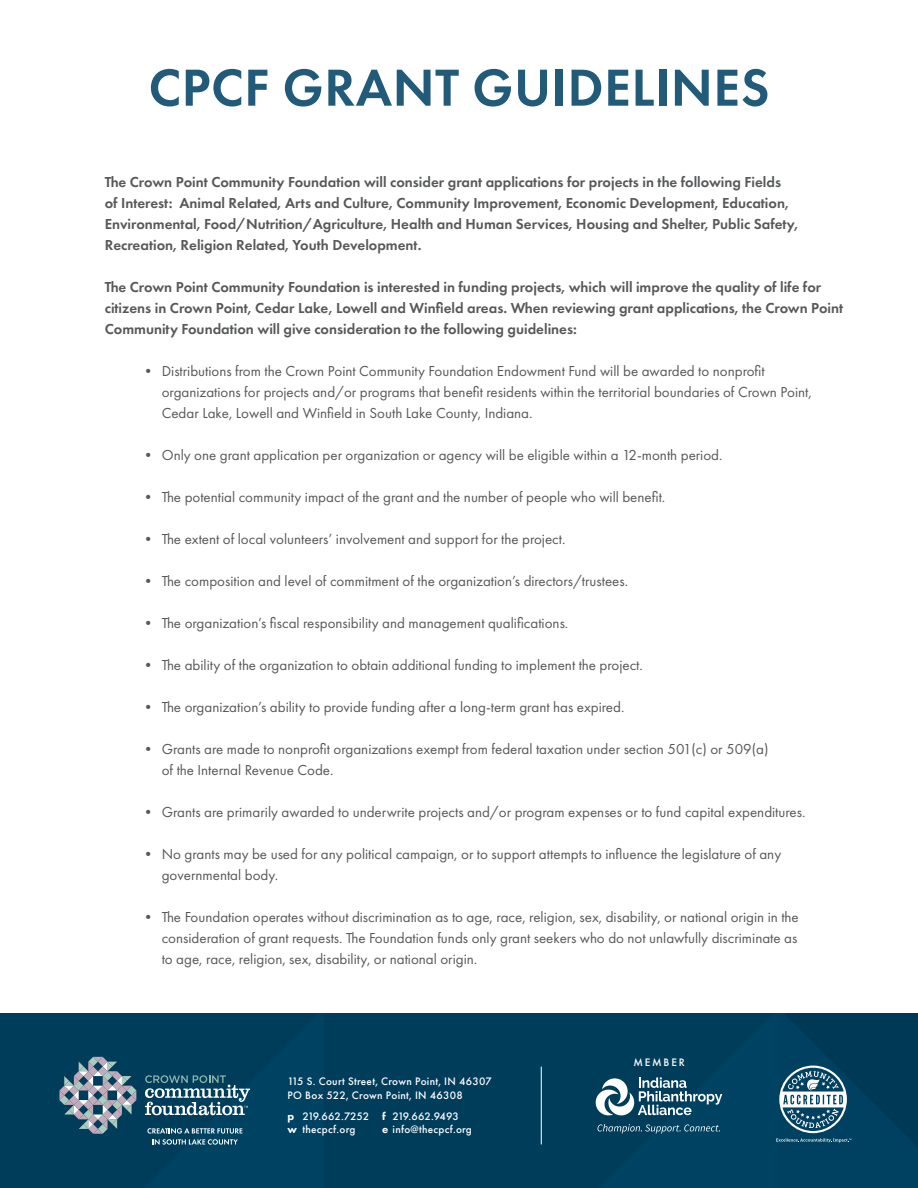
<style>
.page{position:relative;width:918px;height:1188px;background:#fff}
.page>*{position:absolute;margin:0;border:0;box-sizing:border-box;transform-origin:0 0}
.t1{font:600 54px "Futura PT";letter-spacing:.01em;color:#225a79}
.t2{font:15px "Futura PT";color:#57585a}
.t3{font:600 15px/21px "Futura PT";color:#57585a}
.t4{font:500 11.25px "Futura PT";letter-spacing:.025em;color:#fff}
.t5{font:500 11.25px "Futura PT";letter-spacing:-.01em;color:#fff}
.s1{font-weight:800}
</style>
<div class="page">
<div style="left:517px;top:1013px;width:68px;height:175px;background:#003d5b"></div>
<hr style="left:541px;top:1067px;width:1px;height:77px;background:#fff">
<svg style="left:585px;top:1013px;width:333px;height:175px;background:#0f4a67"></svg>
<div style="left:0;top:1013px;width:517px;height:175px;background:#003d5b"></div>
<p class="t1" style="left:149px;top:54px;width:623px">CPCF GRANT GUIDELINES</p>
<p class="t3" style="left:105px;top:171px;width:678px">The Crown Point Community Foundation will consider grant applications for projects in the following Fields</p>
<p class="t3" style="left:105px;top:192px;width:686px">of Interest: Animal Related, Arts and Culture, Community Improvement, Economic Development, Education,</p>
<p class="t3" style="left:105px;top:213px;width:695px">Environmental, Food/Nutrition/Agriculture, Health and Human Services, Housing and Shelter, Public Safety,</p>
<p class="t3" style="left:105px;top:234px;width:318px">Recreation, Religion Related, Youth Development.</p>
<p class="t3" style="left:105px;top:276px;width:740px">The Crown Point Community Foundation is interested in funding projects, which will improve the quality of life for citizens in Crown Point, Cedar Lake, Lowell and Winfield areas. When reviewing grant applications, the Crown Point<br>Community Foundation will give consideration to the following guidelines:</p>
<p class="t2" style="left:141px;top:362px;width:626px">• Distributions from the Crown Point Community Foundation Endowment Fund will be awarded to nonprofit</p>
<p class="t2" style="left:162px;top:383px;width:652px">organizations for projects and/or programs that benefit residents within the territorial boundaries of Crown Point,</p>
<p class="t2" style="left:162px;top:404px;width:372px">Cedar Lake, Lowell and Winfield in South Lake County, Indiana.</p>
<p class="t2" style="left:141px;top:446px;width:583px">• Only one grant application per organization or agency will be eligible within a 12-month period.</p>
<p class="t2" style="left:141px;top:488px;width:526px">• The potential community impact of the grant and the number of people who will benefit.</p>
<p class="t2" style="left:141px;top:530px;width:426px">• The extent of local volunteers’ involvement and support for the project.</p>
<p class="t2" style="left:141px;top:572px;width:489px">• The composition and level of commitment of the organization’s directors/trustees.</p>
<p class="t2" style="left:141px;top:614px;width:429px">• The organization’s fiscal responsibility and management qualifications.</p>
<p class="t2" style="left:141px;top:656px;width:504px">• The ability of the organization to obtain additional funding to implement the project.</p>
<p class="t2" style="left:141px;top:698px;width:485px">• The organization’s ability to provide funding after a long-term grant has expired.</p>
<p class="t2" style="left:141px;top:740px;width:629px">• Grants are made to nonprofit organizations exempt from federal taxation under section 501(c) or 509(a)</p>
<p class="t2" style="left:162px;top:761px;width:173px">of the Internal Revenue Code.</p>
<p class="t2" style="left:141px;top:803px;width:666px">• Grants are primarily awarded to underwrite projects and/or program expenses or to fund capital expenditures.</p>
<p class="t2" style="left:141px;top:845px;width:642px">• No grants may be used for any political campaign, or to support attempts to influence the legislature of any</p>
<p class="t2" style="left:162px;top:866px;width:118px">governmental body.</p>
<p class="t2" style="left:141px;top:908px;width:659px">• The Foundation operates without discrimination as to age, race, religion, sex, disability, or national origin in the</p>
<p class="t2" style="left:162px;top:929px;width:637px">consideration of grant requests. The Foundation funds only grant seekers who do not unlawfully discriminate as</p>
<p class="t2" style="left:162px;top:950px;width:317px">to age, race, religion, sex, disability, or national origin.</p>
<p class="t4" style="left:288px;top:1075px;width:206px">115 S. Court Street, Crown Point, IN 46307</p>
<p class="t4" style="left:288px;top:1088px;width:177px">PO Box 522, Crown Point, IN 46308</p>
<p class="t5" style="left:288px;top:1109px;width:173px"><span class="s1">p</span> 219.662.7252 <span class="s1">f</span> 219.662.9493</p>
<p class="t4" style="left:288px;top:1123px;width:69px"><span class="s1">w</span> thecpcf.org</p>
<p class="t4" style="left:382px;top:1123px;width:91px"><span class="s1">e</span> info@thecpcf.org</p>
<p class="t4" style="left:633px;top:1056px;width:53px">MEMBER</p>
</div>
